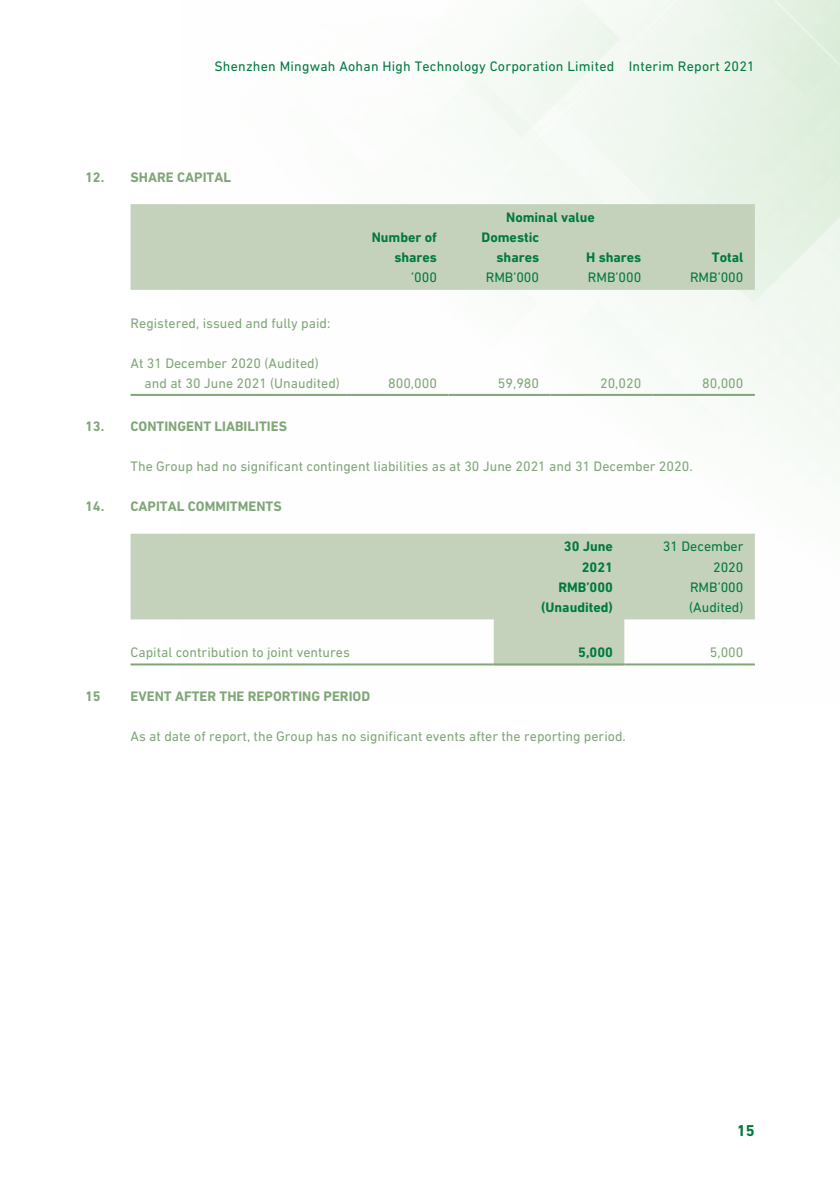
<style>
.page{position:relative;width:840px;height:1191px;background:#fff}
.page>*{position:absolute;margin:0;border:0;box-sizing:border-box;transform-origin:0 0}
.t1{font:700 16px "DIN Next LT Pro";color:#00793e}
.t2{font:14px/20px "DIN Next LT Pro";color:#80a678}
.t3{font:14px/20px "DIN Next LT Pro";letter-spacing:.015em;color:#00793e;text-align:right}
.t4{font:700 14px "DIN Next LT Pro";color:#80a678}
.t5{font:700 14px/20px "DIN Next LT Pro";color:#00793e;text-align:right}
</style>
<div class="page">
<div style="left:130px;top:204px;width:624px;height:86px;background:#c4d2bb"></div>
<hr style="left:130px;top:394px;width:216px;height:2px;background:#80a678">
<hr style="left:346px;top:394px;width:102px;height:2px;background:#80a678">
<hr style="left:448px;top:394px;width:102px;height:2px;background:#80a678">
<hr style="left:550px;top:394px;width:102px;height:2px;background:#80a678">
<hr style="left:652px;top:394px;width:102px;height:2px;background:#80a678">
<svg style="left:130px;top:534px;width:624px;height:129px;fill:#c4d2bb"></svg>
<hr style="left:130px;top:663px;width:363px;height:2px;background:#80a678">
<hr style="left:493px;top:663px;width:131px;height:2px;background:#80a678">
<hr style="left:624px;top:663px;width:130px;height:2px;background:#80a678">
<p class="t3" style="left:214px;top:56px;width:541px">Shenzhen Mingwah Aohan High Technology Corporation Limited Interim Report 2021</p>
<p class="t4" style="left:85px;top:169px;width:147px">12. SHARE CAPITAL</p>
<p class="t2" style="left:130px;top:313px;width:201px">Registered, issued and fully paid:</p>
<p class="t2" style="left:144px;top:353px;width:197px;text-indent:-14px">At 31 December 2020 (Audited) and at 30 June 2021 (Unaudited)</p>
<p class="t5" style="left:506px;top:207px;width:90px">Nominal value</p>
<p class="t5" style="left:371px;top:227px;width:67px">Number of shares</p>
<p class="t5" style="left:481px;top:227px;width:59px">Domestic shares</p>
<p class="t5" style="left:585px;top:247px;width:57px">H shares</p>
<p class="t5" style="left:711px;top:247px;width:33px">Total</p>
<p class="t3" style="left:411px;top:267px;width:27px">’000</p>
<p class="t3" style="left:485px;top:267px;width:55px">RMB’000</p>
<p class="t3" style="left:587px;top:267px;width:55px">RMB’000</p>
<p class="t3" style="left:689px;top:267px;width:55px">RMB’000</p>
<p class="t2" style="left:388px;top:373px;width:50px">800,000</p>
<p class="t2" style="left:497px;top:373px;width:43px">59,980</p>
<p class="t2" style="left:599px;top:373px;width:43px">20,020</p>
<p class="t2" style="left:701px;top:373px;width:43px">80,000</p>
<p class="t4" style="left:85px;top:418px;width:203px">13. CONTINGENT LIABILITIES</p>
<p class="t2" style="left:130px;top:456px;width:563px">The Group had no significant contingent liabilities as at 30 June 2021 and 31 December 2020.</p>
<p class="t4" style="left:85px;top:498px;width:198px">14. CAPITAL COMMITMENTS</p>
<p class="t5" style="left:563px;top:536px;width:50px">30 June<br>2021</p>
<p class="t3" style="left:662px;top:536px;width:82px">31 December<br>2020</p>
<p class="t5" style="left:558px;top:576px;width:56px">RMB’000</p>
<p class="t3" style="left:689px;top:576px;width:55px">RMB’000</p>
<p class="t5" style="left:541px;top:596px;width:73px">(Unaudited)</p>
<p class="t3" style="left:689px;top:596px;width:56px">(Audited)</p>
<p class="t2" style="left:130px;top:642px;width:221px">Capital contribution to joint ventures</p>
<p class="t5" style="left:578px;top:642px;width:36px">5,000</p>
<p class="t2" style="left:709px;top:642px;width:35px">5,000</p>
<p class="t4" style="left:85px;top:688px;width:17px">15</p>
<p class="t4" style="left:130px;top:688px;width:241px">EVENT AFTER THE REPORTING PERIOD</p>
<p class="t2" style="left:130px;top:726px;width:496px">As at date of report, the Group has no significant events after the reporting period.</p>
<p class="t1" style="left:736px;top:1121px;width:20px">15</p>
</div>
